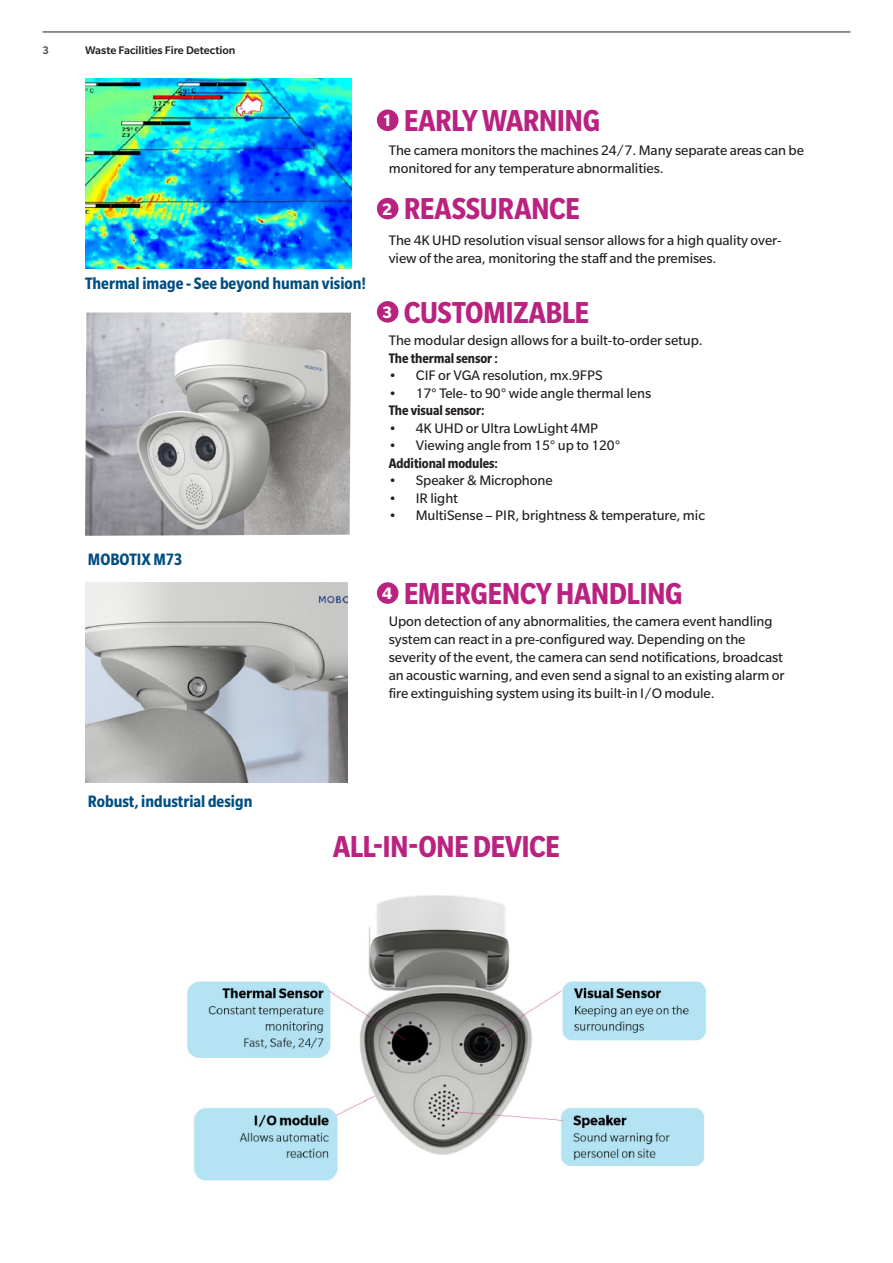
<style>
.page{position:relative;width:893px;height:1263px;background:#fff}
.page>*{position:absolute;margin:0;border:0;box-sizing:border-box;transform-origin:0 0}
.t1{font:700 condensed 33px "Slate Pro";letter-spacing:-.02em;color:#ba2280}
.t2{font:700 condensed 18px "Slate Pro";color:#004e80}
.t3{font:15px/18px "Slate Pro";letter-spacing:-.005em;color:#231f20}
.t4{font:700 condensed 15px "Slate Pro";letter-spacing:-.005em;color:#231f20}
.t5{font:500 12px "Slate Pro";color:#231f20}
.t6{font:500 12px "Slate Pro";color:#4b4c4d}
.s1{font-stretch:normal;font-size:18px;color:#fff}
</style>
<div class="page">
<div style="left:377px;top:198px;width:21px;height:21px;background:#ba2280;border-radius:50%"></div>
<div style="left:377px;top:301px;width:21px;height:22px;background:#ba2280;border-radius:50%"></div>
<img style="left:85px;top:313px;width:266px;height:223px">
<img style="left:85px;top:79px;width:266px;height:190px">
<img style="left:85px;top:582px;width:263px;height:200px">
<div style="left:377px;top:109px;width:21px;height:22px;background:#ba2280;border-radius:50%"></div>
<div style="left:377px;top:582px;width:21px;height:22px;background:#ba2280;border-radius:50%"></div>
<img style="left:187px;top:895px;width:520px;height:286px">
<hr style="left:43px;top:32px;width:807px;height:1px;background:#231f20">
<p class="t6" style="left:43px;top:44px;width:8px">3</p>
<p class="t5" style="left:85px;top:44px;width:152px">Waste Facilities Fire Detection</p>
<p class="t2" style="left:85px;top:273px;width:283px">Thermal image - See beyond human vision!</p>
<p class="t2" style="left:88px;top:550px;width:96px">MOBOTIX M73</p>
<h1 class="t1" style="left:382px;top:103px;width:219px"><span class="s1">1</span> EARLY WARNING</h1>
<p class="t3" style="left:389px;top:141px;width:417px">The camera monitors the machines 24/7. Many separate areas can be monitored for any temperature abnormalities.</p>
<h1 class="t1" style="left:382px;top:191px;width:199px"><span class="s1">2</span> REASSURANCE</h1>
<p class="t3" style="left:389px;top:231px;width:395px">The 4K UHD resolution visual sensor allows for a high quality over&shy;view of the area, monitoring the staff and the premises.</p>
<h1 class="t1" style="left:382px;top:295px;width:209px"><span class="s1">3</span> CUSTOMIZABLE</h1>
<p class="t3" style="left:389px;top:331px;width:316px">The modular design allows for a built-to-order setup.</p>
<p class="t4" style="left:389px;top:350px;width:111px">The thermal sensor :</p>
<p class="t3" style="left:389px;top:366px;width:215px">• CIF or VGA resolution, mx.9FPS</p>
<p class="t3" style="left:389px;top:384px;width:264px">• 17° Tele- to 90° wide angle thermal lens</p>
<p class="t4" style="left:389px;top:402px;width:97px">The visual sensor:</p>
<p class="t3" style="left:389px;top:419px;width:211px">• 4K UHD or Ultra LowLight 4MP</p>
<p class="t3" style="left:389px;top:436px;width:233px">• Viewing angle from 15° up to 120°</p>
<p class="t4" style="left:389px;top:455px;width:111px">Additional modules:</p>
<p class="t3" style="left:389px;top:471px;width:165px">• Speaker &amp; Microphone</p>
<p class="t3" style="left:389px;top:489px;width:71px">• IR light</p>
<p class="t3" style="left:389px;top:506px;width:318px">• MultiSense – PIR, brightness &amp; temperature, mic</p>
<h1 class="t1" style="left:382px;top:576px;width:302px"><span class="s1">4</span> EMERGENCY HANDLING</h1>
<p class="t3" style="left:389px;top:612px;width:398px">Upon detection of any abnormalities, the camera event handling system can react in a pre-configured way. Depending on the severity of the event, the camera can send notifications, broadcast an acoustic warning, and even send a signal to an existing alarm or fire extinguishing system using its built-in I/O module.</p>
<p class="t2" style="left:88px;top:792px;width:166px">Robust, industrial design</p>
<h1 class="t1" style="left:333px;top:829px;width:228px">ALL-IN-ONE DEVICE</h1>
</div>
